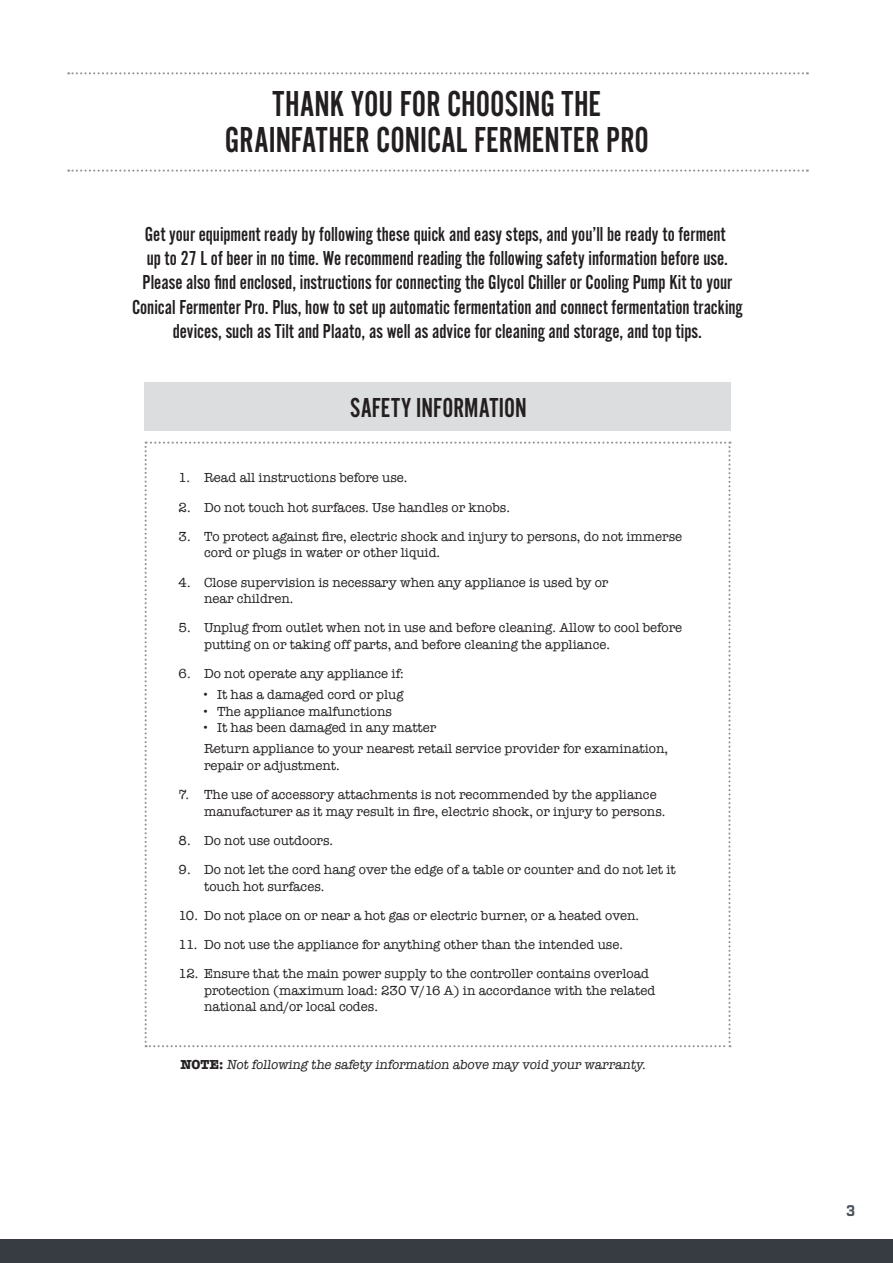
<style>
.page{position:relative;width:893px;height:1263px;background:#fff}
.page>*{position:absolute;margin:0;border:0;box-sizing:border-box;transform-origin:0 0}
.t1{font:37.5px/36px "Alternate Got No 2 D";color:#231f20;text-align:center}
.t2{font:28.5px "Alternate Got No 2 D";color:#231f20}
.t3{font:21px/24.3px "Alternate Got No 2 D";color:#231f20;text-align:center}
.t4{font:15px "Industry Inc Base";color:#4d555b}
.t5{font:13.5px/16.5px "American Typewriter";color:#231f20}
.t6{font:13.5px "American Typewriter";color:#231f20;scale:.96 1}
.s1{font-weight:700}
</style>
<div class="page">
<div style="left:0;top:1239px;width:893px;height:24px;background:#373c43"></div>
<svg style="left:68px;top:72px;width:740px;height:2px"></svg>
<svg style="left:68px;top:170px;width:740px;height:2px"></svg>
<div style="left:145px;top:383px;width:586px;height:48px;background:#dcddde"></div>
<svg style="left:145px;top:442px;width:585px;height:605px"></svg>
<h1 class="t1" style="left:225px;top:86px;width:426px">THANK YOU FOR CHOOSING THE<br>GRAINFATHER CONICAL FERMENTER PRO</h1>
<p class="t3" style="left:132px;top:222px;width:612px">Get your equipment ready by following these quick and easy steps, and you’ll be ready to ferment<br>up to 27 L of beer in no time. We recommend reading the following safety information before use.<br>Please also find enclosed, instructions for connecting the Glycol Chiller or Cooling Pump Kit to your Conical Fermenter Pro. Plus, how to set up automatic fermentation and connect fermentation tracking devices, such as Tilt and Plaato, as well as advice for cleaning and storage, and top tips.</p>
<h2 class="t2" style="left:350px;top:392px;width:178px">SAFETY INFORMATION</h2>
<p class="t5" style="left:179px;top:469px;width:230px">1. Read all instructions before use.</p>
<p class="t5" style="left:179px;top:498px;width:333px">2. Do not touch hot surfaces. Use handles or knobs.</p>
<p class="t5" style="left:204px;top:528px;width:479px;text-indent:-26px">3. To protect against fire, electric shock and injury to persons, do not immerse cord or plugs in water or other liquid.</p>
<p class="t5" style="left:204px;top:573px;width:406px;text-indent:-26px">4. Close supervision is necessary when any appliance is used by or near children.</p>
<p class="t5" style="left:204px;top:619px;width:480px;text-indent:-26px">5. Unplug from outlet when not in use and before cleaning. Allow to cool before putting on or taking off parts, and before cleaning the appliance.</p>
<p class="t5" style="left:179px;top:663px;width:227px;line-height:21px;text-align:right">6. Do not operate any appliance if: <span class="s1">·</span> It has a damaged cord or plug</p>
<p class="t5" style="left:204px;top:702px;width:234px"><span class="s1">·</span> The appliance malfunctions<br><span class="s1">·</span> It has been damaged in any matter</p>
<p class="t5" style="left:204px;top:740px;width:465px">Return appliance to your nearest retail service provider for examination, repair or adjustment.</p>
<p class="t5" style="left:204px;top:786px;width:463px;text-indent:-26px">7. The use of accessory attachments is not recommended by the appliance manufacturer as it may result in fire, electric shock, or injury to persons.</p>
<p class="t5" style="left:179px;top:831px;width:156px">8. Do not use outdoors.</p>
<p class="t5" style="left:204px;top:861px;width:473px;text-indent:-26px">9. Do not let the cord hang over the edge of a table or counter and do not let it touch hot surfaces.</p>
<p class="t5" style="left:179px;top:906px;width:462px">10. Do not place on or near a hot gas or electric burner, or a heated oven.</p>
<p class="t5" style="left:179px;top:936px;width:446px">11. Do not use the appliance for anything other than the intended use.</p>
<p class="t5" style="left:204px;top:965px;width:453px;text-indent:-26px">12. Ensure that the main power supply to the controller contains overload protection (maximum load: 230 V/16 A) in accordance with the related national and/or local codes.</p>
<p class="t6" style="left:180px;top:1054px;width:489px"><span class="s1">N O T E :</span> Not following the safety information above may void your warranty.</p>
<p class="t4" style="left:846px;top:1202px;width:11px">3</p>
</div>
